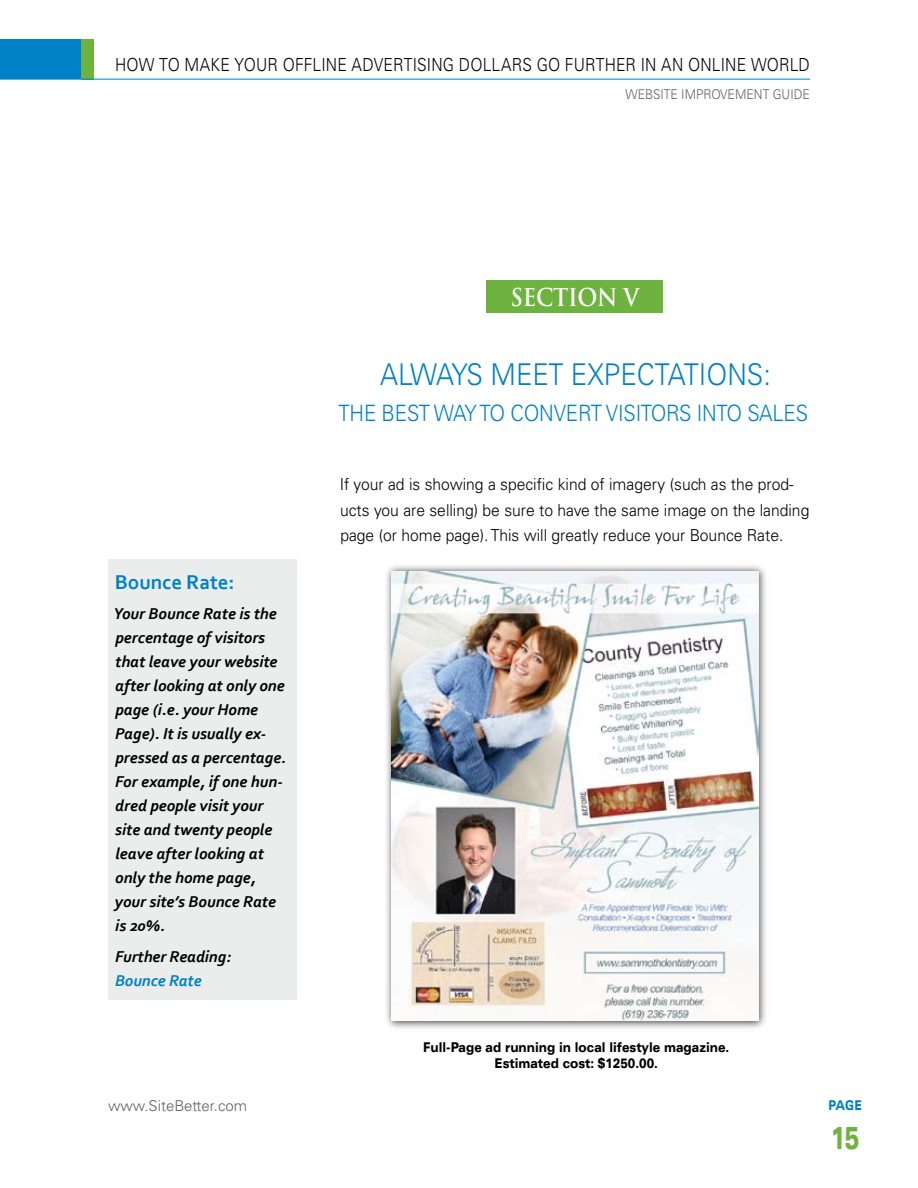
<style>
.page{position:relative;width:918px;height:1188px;background:#fff}
.page>*{position:absolute;margin:0;border:0;box-sizing:border-box;transform-origin:0 0}
.t1{font:900 expanded 31.5px "Univers";color:#6eb33f;scale:.65 1}
.t2{font:300 30px "Univers";color:#0081c5;scale:.9 1}
.t3{font:700 24px "Trajan Pro";letter-spacing:-.015em;color:#fff;scale:.9 1}
.t4{font:300 22.5px "Univers";letter-spacing:-.01em;color:#0081c5;scale:.9 1}
.t5{font:700 21px "Corbel";letter-spacing:-.005em;color:#0081c5}
.t6{font:300 18px "Univers";letter-spacing:.01em;color:#000;scale:.87 1}
.t7{font:italic 700 16.5px/24px "Corbel";color:#000}
.t8{font:300 16.5px/25.5px "Univers";color:#000;scale:.95 1}
.t9{font:italic 700 16.5px "Corbel";letter-spacing:-.005em;color:#0081c5}
.t10{font:300 15px "Univers";color:#5f6062}
.t11{font:900 expanded 13.5px/16.5px "Univers";color:#000;text-align:center;scale:.75 1}
.t12{font:300 13.5px "Univers";color:#5f6062;scale:.9 1}
.t13{font:900 expanded 13.5px "Univers";color:#0081c5;scale:.7 1}
</style>
<div class="page">
<div style="left:0;top:39px;width:94px;height:40px;background:#0081c5"></div>
<div style="left:81px;top:39px;width:13px;height:40px;background:#6eb33f"></div>
<hr style="left:0;top:79px;width:810px;height:1px;background:#0081c5">
<div style="left:487px;top:280px;width:176px;height:33px;background:#6eb33f"></div>
<div style="left:383px;top:563px;width:386px;height:469px;background:#000;opacity:.75"></div>
<img style="left:391px;top:571px;width:367px;height:450px">
<div style="left:108px;top:560px;width:189px;height:440px;background:#ebecec"></div>
<p class="t6" style="left:115px;top:54px;width:800px">How To Make Your Offline Advertising Dollars Go Furth er in an Online World</p>
<p class="t12" style="left:626px;top:86px;width:206px">Website Im provem ent Guide</p>
<p class="t5" style="left:115px;top:569px;width:121px">Bounce Rate:</p>
<p class="t7" style="left:114px;top:602px;width:174px">Your Bounce Rate is the percentage of visitors that leave your website after looking at only one page (i.e. your Home<br>Page). It is usually ex&shy;pressed as a percentage.<br>For example, if one hun&shy;dred people visit your site and twenty people leave after looking at only the home page, your site’s Bounce Rate is 20%.</p>
<p class="t7" style="left:115px;top:944px;width:118px">Further Reading:</p>
<p class="t9" style="left:115px;top:970px;width:88px">Bounce Rate</p>
<p class="t10" style="left:108px;top:1097px;width:141px">www.SiteBetter.com</p>
<h3 class="t3" style="left:510px;top:282px;width:145px">SECTION V</h3>
<h2 class="t2" style="left:380px;top:357px;width:54px">Always</h2>
<h2 class="t2" style="left:491px;top:357px;width:181px">Meet Expectat</h2>
<h2 class="t2" style="left:699px;top:357px;width:82px">ions:</h2>
<h3 class="t4" style="left:339px;top:400px;width:123px">The best way</h3>
<h3 class="t4" style="left:480px;top:400px;width:364px">to convert visitors into sales</h3>
<p class="t8" style="left:340px;top:471px;width:496px">If your ad is showing a specific kind of imagery (such as the prod&shy;ucts you are selling) be sure to have the same image on the landing page (or home page). This will greatly reduce your Bounce Rate.</p>
<p class="t11" style="left:423px;top:1039px;width:410px">Full-Page ad running in local lifestyle magazine.<br>Estimated cost: $1250.00.</p>
<p class="t13" style="left:828px;top:1098px;width:49px">PAGE</p>
<h1 class="t1" style="left:831px;top:1120px;width:43px">15</h1>
</div>
